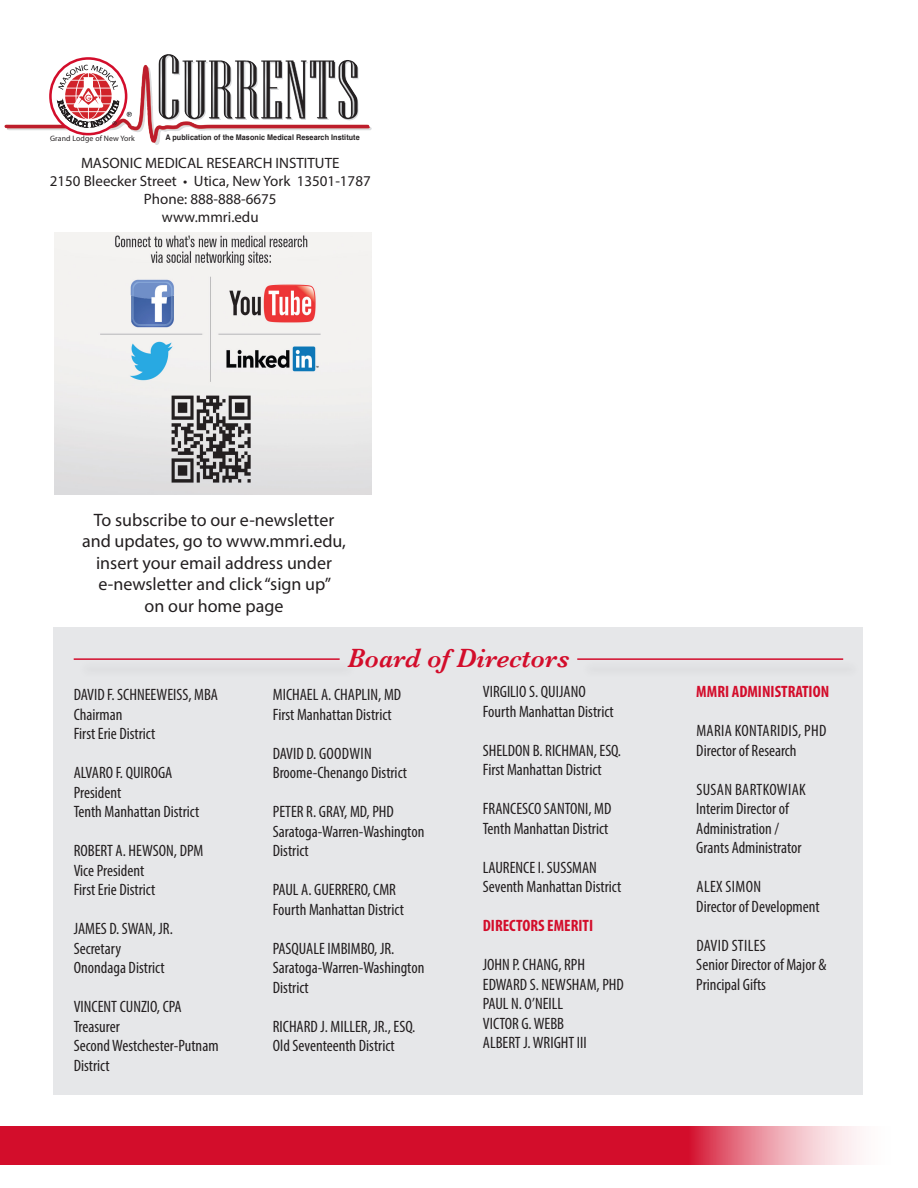
<style>
.page{position:relative;width:918px;height:1188px;background:#fff}
.page>*{position:absolute;margin:0;border:0;box-sizing:border-box;transform-origin:0 0}
.Headline{font:italic 600 27px "Baskerville";color:#d30d2b}
.t1{font:18px "Myriad Pro";color:#231f20}
.t2{font:condensed 16.5px/19.5px "Myriad Pro";color:#231f20}
.t3{font:condensed 16.5px "Myriad Pro";letter-spacing:.02em;color:#231f20}
.t4{font:700 condensed 16.5px "Myriad Pro";color:#d30d2b}
.t5{font:15px "Myriad Pro";color:#231f20}
.t6{font:700 7.8px "Helvetica";letter-spacing:.01em;color:#231f20;scale:.92 1}
.Body_Copy{font:7.8px "Myriad Pro";letter-spacing:.015em;color:#231f20}
</style>
<div class="page">
<svg style="left:0;top:1126px;width:860px;height:39px;fill:#d30d2b"></svg>
<img style="left:54px;top:232px;width:318px;height:262px">
<div style="left:53px;top:628px;width:810px;height:467px;background:#e6e7e9"></div>
<div style="left:77px;top:661px;width:280px;height:17px;background:#e2e3e5"></div>
<hr style="left:74px;top:658px;width:266px;height:2px;background:#d30d2b">
<div style="left:581px;top:661px;width:280px;height:17px;background:#e2e3e5"></div>
<hr style="left:577px;top:658px;width:266px;height:2px;background:#d30d2b">
<img style="left:76px;top:54px;width:104px;height:67px">
<svg style="left:50px;top:58px;width:76px;height:76px"></svg>
<div style="left:49px;top:57px;width:78px;height:78px;border:3px solid #d30d2b;border-radius:50%"></div>
<svg style="left:58px;top:65px;width:61px;height:63px"></svg>
<p class="Body_Copy" style="left:50px;top:134px;width:86px">Grand Lodge of New York</p>
<p class="t6" style="left:165px;top:131px;width:213px">A publication of the Masonic Medical Research Institute</p>
<p class="t5" style="left:81px;top:154px;width:260px">MASONIC MEDICAL RESEARCH INSTITUTE</p>
<p class="t5" style="left:50px;top:172px;width:322px">2150 Bleecker Street • Utica, New York 13501-1787</p>
<p class="t5" style="left:144px;top:190px;width:134px">Phone: 888-888-6675</p>
<p class="t5" style="left:162px;top:208px;width:98px">www.mmri.edu</p>
<p class="t1" style="left:94px;top:508px;width:242px">To subscribe to our e-newsletter</p>
<p class="t1" style="left:82px;top:530px;width:265px">and updates, go to www.mmri.edu,</p>
<p class="t1" style="left:96px;top:552px;width:237px">insert your email address under</p>
<p class="t1" style="left:98px;top:573px;width:234px">e-newsletter and click “sign up”</p>
<p class="t1" style="left:145px;top:595px;width:140px">on our home page</p>
<p class="t2" style="left:74px;top:685px;width:146px">DAVID F. SCHNEEWEISS, MBA</p>
<p class="t2" style="left:74px;top:705px;width:50px">Chairman</p>
<p class="t2" style="left:74px;top:724px;width:83px">First Erie District</p>
<p class="t2" style="left:74px;top:763px;width:100px">ALVARO F. QUIROGA</p>
<p class="t2" style="left:74px;top:783px;width:49px">President</p>
<p class="t2" style="left:74px;top:802px;width:127px">Tenth Manhattan District</p>
<p class="t2" style="left:74px;top:841px;width:131px">ROBERT A. HEWSON, DPM</p>
<p class="t2" style="left:74px;top:861px;width:72px">Vice President</p>
<p class="t2" style="left:74px;top:880px;width:83px">First Erie District</p>
<p class="t2" style="left:74px;top:919px;width:101px">JAMES D. SWAN, JR.</p>
<p class="t2" style="left:74px;top:939px;width:49px">Secretary</p>
<p class="t2" style="left:74px;top:958px;width:92px">Onondaga District</p>
<p class="t2" style="left:74px;top:997px;width:109px">VINCENT CUNZIO, CPA</p>
<p class="t2" style="left:74px;top:1017px;width:48px">Treasurer</p>
<p class="t2" style="left:74px;top:1036px;width:146px">Second Westchester-Putnam<br>District</p>
<p class="Headline" style="left:348px;top:642px;width:223px">Board of Directors</p>
<p class="t2" style="left:273px;top:685px;width:130px">MICHAEL A. CHAPLIN, MD</p>
<p class="t2" style="left:273px;top:705px;width:121px">First Manhattan District</p>
<p class="t2" style="left:273px;top:744px;width:100px">DAVID D. GOODWIN</p>
<p class="t2" style="left:273px;top:763px;width:136px">Broome-Chenango District</p>
<p class="t2" style="left:273px;top:802px;width:123px">PETER R. GRAY, MD, PHD</p>
<p class="t2" style="left:273px;top:822px;width:153px">Saratoga-Warren-Washington<br>District</p>
<p class="t2" style="left:273px;top:880px;width:125px">PAUL A. GUERRERO, CMR</p>
<p class="t2" style="left:273px;top:900px;width:133px">Fourth Manhattan District</p>
<p class="t2" style="left:273px;top:939px;width:123px">PASQUALE IMBIMBO, JR.</p>
<p class="t2" style="left:273px;top:958px;width:153px">Saratoga-Warren-Washington<br>District</p>
<p class="t2" style="left:273px;top:1017px;width:144px">RICHARD J. MILLER, JR., ESQ.</p>
<p class="t2" style="left:273px;top:1036px;width:124px">Old Seventeenth District</p>
<p class="t2" style="left:483px;top:682px;width:104px">VIRGILIO S. QUIJANO</p>
<p class="t2" style="left:483px;top:701px;width:133px">Fourth Manhattan District</p>
<p class="t2" style="left:483px;top:740px;width:140px">SHELDON B. RICHMAN, ESQ.</p>
<p class="t2" style="left:483px;top:760px;width:121px">First Manhattan District</p>
<p class="t2" style="left:483px;top:799px;width:130px">FRANCESCO SANTONI, MD</p>
<p class="t2" style="left:483px;top:818px;width:127px">Tenth Manhattan District</p>
<p class="t2" style="left:483px;top:857px;width:116px">LAURENCE I. SUSSMAN</p>
<p class="t2" style="left:483px;top:877px;width:140px">Seventh Manhattan District</p>
<p class="t4" style="left:483px;top:915px;width:112px">DIRECTORS EMERITI</p>
<p class="t2" style="left:483px;top:955px;width:104px">JOHN P. CHANG, RPH</p>
<p class="t2" style="left:483px;top:974px;width:143px">EDWARD S. NEWSHAM, PHD</p>
<p class="t2" style="left:483px;top:994px;width:82px">PAUL N. O’NEILL</p>
<p class="t2" style="left:483px;top:1013px;width:83px">VICTOR G. WEBB</p>
<p class="t2" style="left:483px;top:1033px;width:105px">ALBERT J. WRIGHT III</p>
<p class="t4" style="left:696px;top:681px;width:134px">MMRI ADMINISTRATION</p>
<p class="t3" style="left:696px;top:721px;width:131px">MARIA KONTARIDIS, PHD</p>
<p class="t2" style="left:696px;top:740px;width:102px">Director of Research</p>
<p class="t3" style="left:696px;top:779px;width:111px">SUSAN BARTKOWIAK</p>
<p class="t2" style="left:696px;top:799px;width:94px">Interim Director of</p>
<p class="t2" style="left:696px;top:818px;width:84px">Administration /</p>
<p class="t2" style="left:696px;top:838px;width:107px">Grants Administrator</p>
<p class="t3" style="left:696px;top:877px;width:66px">ALEX SIMON</p>
<p class="t2" style="left:696px;top:896px;width:125px">Director of Development</p>
<p class="t3" style="left:696px;top:935px;width:71px">DAVID STILES</p>
<p class="t2" style="left:696px;top:955px;width:132px">Senior Director of Major &amp;<br>Principal Gifts</p>
</div>
